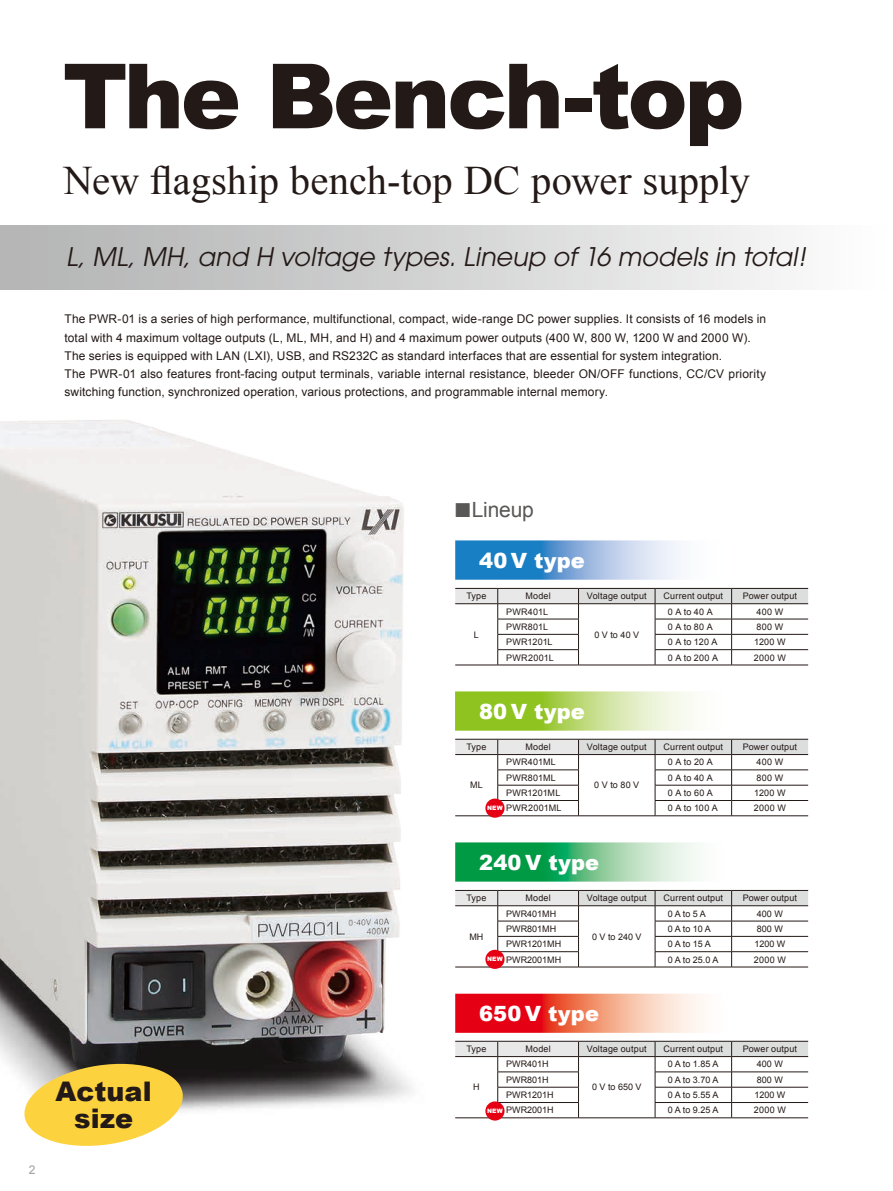
<style>
.page{position:relative;width:893px;height:1191px;background:#fff}
.page>*{position:absolute;margin:0;border:0;box-sizing:border-box;transform-origin:0 0}
.t1{font:900 90px "Arial";letter-spacing:-.035em;color:#231916}
.t2{font:40.5px "Times New Roman";color:#231916}
.t3{font:900 27px/27px "Arial";color:#231916;text-align:center}
.t4{font:italic 25.5px "Avant Garde";color:#231916}
.t5{font:900 21px "Arial";letter-spacing:.005em;color:#fff}
.t6{font:21px "Arial";letter-spacing:-.01em;color:#595857}
.t7{font:12px/18px "Arial";letter-spacing:.01em;color:#231916}
.t8{font:12px "Arial";color:#a0a0a1}
.t9{font:9px "Arial";letter-spacing:.015em;color:#231916}
.t10{font:900 6px "Arial";letter-spacing:.04em;color:#fff}
.s1{font-size:30px}
</style>
<div class="page">
<div style="left:0;top:225px;width:890px;height:64px;background:linear-gradient(to right,#afb0b1,#fcfcfc)"></div>
<img style="left:0;top:420px;width:412px;height:691px">
<svg style="left:21px;top:1059px;width:165px;height:87px;background:#e6c862"></svg>
<svg style="left:455px;top:588px;width:353px;height:76px"></svg>
<hr style="left:455px;top:664px;width:43px;height:1px;background:#231916">
<hr style="left:498px;top:664px;width:80px;height:1px;background:#231916">
<hr style="left:578px;top:664px;width:77px;height:1px;background:#231916">
<hr style="left:655px;top:664px;width:77px;height:1px;background:#231916">
<hr style="left:732px;top:664px;width:76px;height:1px;background:#231916">
<img style="left:455px;top:540px;width:226px;height:39px">
<svg style="left:455px;top:739px;width:353px;height:76px"></svg>
<hr style="left:455px;top:815px;width:43px;height:1px;background:#231916">
<hr style="left:498px;top:815px;width:80px;height:1px;background:#231916">
<hr style="left:578px;top:815px;width:77px;height:1px;background:#231916">
<hr style="left:655px;top:815px;width:77px;height:1px;background:#231916">
<hr style="left:732px;top:815px;width:76px;height:1px;background:#231916">
<img style="left:455px;top:691px;width:239px;height:39px">
<svg style="left:455px;top:890px;width:353px;height:76px"></svg>
<hr style="left:455px;top:966px;width:43px;height:1px;background:#231916">
<hr style="left:498px;top:966px;width:80px;height:1px;background:#231916">
<hr style="left:578px;top:966px;width:77px;height:1px;background:#231916">
<hr style="left:655px;top:966px;width:77px;height:1px;background:#231916">
<hr style="left:732px;top:966px;width:76px;height:1px;background:#231916">
<img style="left:455px;top:842px;width:241px;height:39px">
<svg style="left:455px;top:1041px;width:353px;height:76px"></svg>
<hr style="left:455px;top:1117px;width:43px;height:1px;background:#231916">
<hr style="left:498px;top:1117px;width:80px;height:1px;background:#231916">
<hr style="left:578px;top:1117px;width:77px;height:1px;background:#231916">
<hr style="left:655px;top:1117px;width:77px;height:1px;background:#231916">
<hr style="left:732px;top:1117px;width:76px;height:1px;background:#231916">
<img style="left:455px;top:993px;width:246px;height:39px">
<div style="left:485px;top:949px;width:19px;height:20px;background:#e60013;border-radius:50%"></div>
<div style="left:485px;top:1101px;width:19px;height:19px;background:#e60013;border-radius:50%"></div>
<div style="left:485px;top:798px;width:19px;height:19px;background:#e60013;border-radius:50%"></div>
<h1 class="t1" style="left:63px;top:31px;width:683px">The Bench-top</h1>
<h2 class="t2" style="left:64px;top:153px;width:688px">New flagship bench-top DC power supply</h2>
<h3 class="t4" style="left:66px;top:242px;width:747px">L, ML, MH, and H voltage types. Lineup of 16 models in total!</h3>
<p class="t7" style="left:64px;top:310px;width:703px">The PWR-01 is a series of high performance, multifunctional, compact, wide-range DC power supplies. It consists of 16 models in total with 4 maximum voltage outputs (L, ML, MH, and H) and 4 maximum power outputs (400 W, 800 W, 1200 W and 2000 W).<br>The series is equipped with LAN (LXI), USB, and RS232C as standard interfaces that are essential for system integration.<br>The PWR-01 also features front-facing output terminals, variable internal resistance, bleeder ON/OFF functions, CC/CV priority switching function, synchronized operation, various protections, and programmable internal memory.</p>
<h3 class="t8" style="left:29px;top:1161px;width:8px">2</h3>
<h3 class="t3" style="left:56px;top:1077px;width:98px">Actual size</h3>
<h3 class="t6" style="left:454px;top:496px;width:82px"><span class="s1">■</span>Lineup</h3>
<h3 class="t5" style="left:479px;top:545px;width:107px">40 V type</h3>
<p class="t9" style="left:466px;top:590px;width:21px">Type</p>
<p class="t9" style="left:525px;top:590px;width:27px">Model</p>
<p class="t9" style="left:587px;top:590px;width:61px">Voltage output</p>
<p class="t9" style="left:664px;top:590px;width:61px">Current output</p>
<p class="t9" style="left:743px;top:590px;width:56px">Power output</p>
<p class="t9" style="left:474px;top:628px;width:7px">L</p>
<p class="t9" style="left:506px;top:605px;width:43px">PWR401L</p>
<p class="t9" style="left:668px;top:605px;width:46px">0 A to 40 A</p>
<p class="t9" style="left:756px;top:605px;width:28px">400 W</p>
<p class="t9" style="left:506px;top:621px;width:43px">PWR801L</p>
<p class="t9" style="left:668px;top:621px;width:46px">0 A to 80 A</p>
<p class="t9" style="left:756px;top:621px;width:28px">800 W</p>
<p class="t9" style="left:506px;top:636px;width:48px">PWR1201L</p>
<p class="t9" style="left:668px;top:636px;width:51px">0 A to 120 A</p>
<p class="t9" style="left:754px;top:636px;width:33px">1200 W</p>
<p class="t9" style="left:506px;top:651px;width:49px">PWR2001L</p>
<p class="t9" style="left:668px;top:651px;width:52px">0 A to 200 A</p>
<p class="t9" style="left:754px;top:651px;width:34px">2000 W</p>
<p class="t9" style="left:594px;top:628px;width:46px">0 V to 40 V</p>
<h3 class="t5" style="left:479px;top:696px;width:107px">80 V type</h3>
<p class="t9" style="left:466px;top:741px;width:21px">Type</p>
<p class="t9" style="left:525px;top:741px;width:27px">Model</p>
<p class="t9" style="left:587px;top:741px;width:61px">Voltage output</p>
<p class="t9" style="left:664px;top:741px;width:61px">Current output</p>
<p class="t9" style="left:743px;top:741px;width:56px">Power output</p>
<p class="t9" style="left:470px;top:779px;width:14px">ML</p>
<p class="t9" style="left:506px;top:756px;width:51px">PWR401ML</p>
<p class="t9" style="left:668px;top:756px;width:46px">0 A to 20 A</p>
<p class="t9" style="left:757px;top:756px;width:28px">400 W</p>
<p class="t9" style="left:506px;top:771px;width:51px">PWR801ML</p>
<p class="t9" style="left:668px;top:771px;width:46px">0 A to 40 A</p>
<p class="t9" style="left:756px;top:771px;width:28px">800 W</p>
<p class="t9" style="left:506px;top:787px;width:56px">PWR1201ML</p>
<p class="t9" style="left:668px;top:787px;width:47px">0 A to 60 A</p>
<p class="t9" style="left:754px;top:787px;width:33px">1200 W</p>
<p class="t9" style="left:506px;top:802px;width:57px">PWR2001ML</p>
<p class="t9" style="left:668px;top:802px;width:51px">0 A to 100 A</p>
<p class="t9" style="left:754px;top:802px;width:34px">2000 W</p>
<p class="t9" style="left:594px;top:779px;width:46px">0 V to 80 V</p>
<p class="t10" style="left:487px;top:803px;width:17px">NEW</p>
<h3 class="t5" style="left:479px;top:847px;width:122px">240 V type</h3>
<p class="t9" style="left:466px;top:892px;width:21px">Type</p>
<p class="t9" style="left:525px;top:892px;width:27px">Model</p>
<p class="t9" style="left:587px;top:892px;width:61px">Voltage output</p>
<p class="t9" style="left:664px;top:892px;width:61px">Current output</p>
<p class="t9" style="left:743px;top:892px;width:56px">Power output</p>
<p class="t9" style="left:469px;top:930px;width:15px">MH</p>
<p class="t9" style="left:506px;top:907px;width:52px">PWR401MH</p>
<p class="t9" style="left:668px;top:907px;width:40px">0 A to 5 A</p>
<p class="t9" style="left:757px;top:907px;width:28px">400 W</p>
<p class="t9" style="left:506px;top:923px;width:52px">PWR801MH</p>
<p class="t9" style="left:668px;top:923px;width:45px">0 A to 10 A</p>
<p class="t9" style="left:757px;top:923px;width:28px">800 W</p>
<p class="t9" style="left:506px;top:938px;width:57px">PWR1201MH</p>
<p class="t9" style="left:668px;top:938px;width:45px">0 A to 15 A</p>
<p class="t9" style="left:754px;top:938px;width:33px">1200 W</p>
<p class="t9" style="left:506px;top:953px;width:57px">PWR2001MH</p>
<p class="t9" style="left:668px;top:953px;width:52px">0 A to 25.0 A</p>
<p class="t9" style="left:754px;top:953px;width:34px">2000 W</p>
<p class="t9" style="left:592px;top:930px;width:51px">0 V to 240 V</p>
<p class="t10" style="left:487px;top:955px;width:17px">NEW</p>
<h3 class="t5" style="left:479px;top:998px;width:121px">650 V type</h3>
<p class="t9" style="left:466px;top:1043px;width:21px">Type</p>
<p class="t9" style="left:525px;top:1043px;width:27px">Model</p>
<p class="t9" style="left:587px;top:1043px;width:61px">Voltage output</p>
<p class="t9" style="left:664px;top:1043px;width:61px">Current output</p>
<p class="t9" style="left:743px;top:1043px;width:56px">Power output</p>
<p class="t9" style="left:473px;top:1081px;width:8px">H</p>
<p class="t9" style="left:506px;top:1058px;width:44px">PWR401H</p>
<p class="t9" style="left:668px;top:1058px;width:52px">0 A to 1.85 A</p>
<p class="t9" style="left:757px;top:1058px;width:28px">400 W</p>
<p class="t9" style="left:506px;top:1073px;width:44px">PWR801H</p>
<p class="t9" style="left:668px;top:1073px;width:52px">0 A to 3.70 A</p>
<p class="t9" style="left:757px;top:1073px;width:28px">800 W</p>
<p class="t9" style="left:506px;top:1089px;width:49px">PWR1201H</p>
<p class="t9" style="left:668px;top:1089px;width:52px">0 A to 5.55 A</p>
<p class="t9" style="left:754px;top:1089px;width:33px">1200 W</p>
<p class="t9" style="left:506px;top:1104px;width:49px">PWR2001H</p>
<p class="t9" style="left:668px;top:1104px;width:52px">0 A to 9.25 A</p>
<p class="t9" style="left:754px;top:1104px;width:34px">2000 W</p>
<p class="t9" style="left:592px;top:1081px;width:51px">0 V to 650 V</p>
<p class="t10" style="left:487px;top:1106px;width:17px">NEW</p>
</div>
